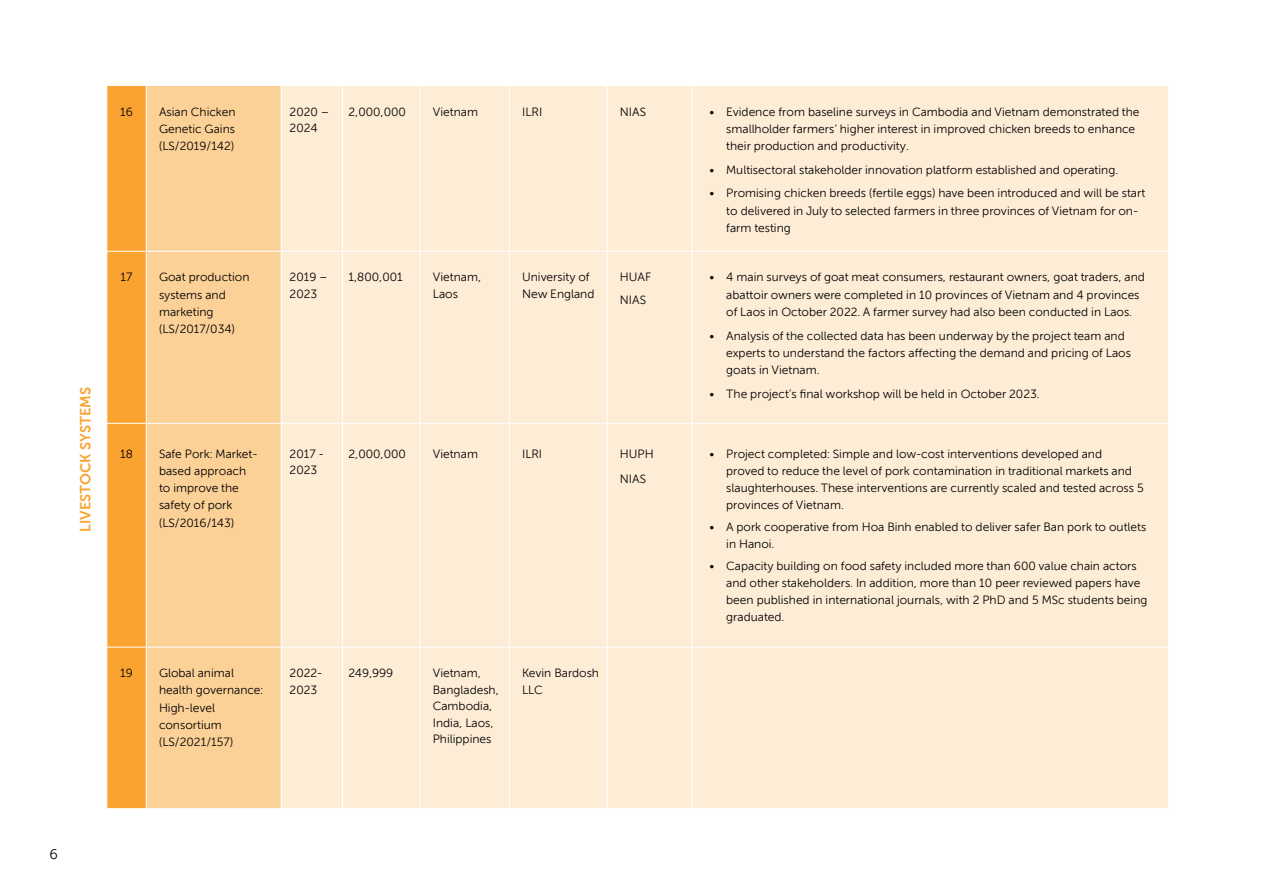
<style>
.page{position:relative;width:1263px;height:893px;background:#fff}
.page>*{position:absolute;margin:0;border:0;box-sizing:border-box;transform-origin:0 0}
.t1{font:700 14.55px "SVN Museo Sans";color:#faa331}
.t2{font:14.25px "SVN Museo Sans";color:#000}
.t3{font:12px/17.2px "SVN Museo Sans";color:#000}
</style>
<div class="page">
<div style="left:107px;top:86px;width:39px;height:722px;background:#faa331"></div>
<div style="left:147px;top:86px;width:134px;height:722px;background:#fcd198"></div>
<div style="left:282px;top:86px;width:886px;height:722px;background:#feedd6"></div>
<hr style="left:342px;top:86px;width:1px;height:165px;background:#fff">
<hr style="left:420px;top:86px;width:1px;height:165px;background:#fff">
<hr style="left:509px;top:86px;width:1px;height:165px;background:#fff">
<hr style="left:607px;top:86px;width:1px;height:165px;background:#fff">
<hr style="left:692px;top:86px;width:1px;height:165px;background:#fff">
<hr style="left:106px;top:251px;width:40px;height:1px;background:#fff">
<hr style="left:146px;top:251px;width:135px;height:1px;background:#fff">
<hr style="left:281px;top:251px;width:61px;height:1px;background:#fff">
<hr style="left:342px;top:251px;width:78px;height:1px;background:#fff">
<hr style="left:342px;top:252px;width:1px;height:171px;background:#fff">
<hr style="left:420px;top:251px;width:89px;height:1px;background:#fff">
<hr style="left:420px;top:252px;width:1px;height:171px;background:#fff">
<hr style="left:509px;top:251px;width:98px;height:1px;background:#fff">
<hr style="left:509px;top:252px;width:1px;height:171px;background:#fff">
<hr style="left:607px;top:251px;width:85px;height:1px;background:#fff">
<hr style="left:607px;top:252px;width:1px;height:171px;background:#fff">
<hr style="left:692px;top:251px;width:477px;height:1px;background:#fff">
<hr style="left:692px;top:252px;width:1px;height:171px;background:#fff">
<hr style="left:106px;top:423px;width:40px;height:1px;background:#fff">
<hr style="left:146px;top:423px;width:135px;height:1px;background:#fff">
<hr style="left:281px;top:423px;width:61px;height:1px;background:#fff">
<hr style="left:342px;top:423px;width:78px;height:1px;background:#fff">
<hr style="left:342px;top:424px;width:1px;height:223px;background:#fff">
<hr style="left:420px;top:423px;width:89px;height:1px;background:#fff">
<hr style="left:420px;top:424px;width:1px;height:223px;background:#fff">
<hr style="left:509px;top:423px;width:98px;height:1px;background:#fff">
<hr style="left:509px;top:424px;width:1px;height:223px;background:#fff">
<hr style="left:607px;top:423px;width:85px;height:1px;background:#fff">
<hr style="left:607px;top:424px;width:1px;height:223px;background:#fff">
<hr style="left:692px;top:423px;width:477px;height:1px;background:#fff">
<hr style="left:692px;top:424px;width:1px;height:223px;background:#fff">
<hr style="left:106px;top:647px;width:40px;height:1px;background:#fff">
<hr style="left:146px;top:647px;width:135px;height:1px;background:#fff">
<hr style="left:281px;top:647px;width:61px;height:1px;background:#fff">
<hr style="left:342px;top:647px;width:78px;height:1px;background:#fff">
<hr style="left:342px;top:647px;width:1px;height:161px;background:#fff">
<hr style="left:420px;top:647px;width:89px;height:1px;background:#fff">
<hr style="left:420px;top:647px;width:1px;height:161px;background:#fff">
<hr style="left:509px;top:647px;width:98px;height:1px;background:#fff">
<hr style="left:509px;top:647px;width:1px;height:161px;background:#fff">
<hr style="left:607px;top:647px;width:85px;height:1px;background:#fff">
<hr style="left:607px;top:647px;width:1px;height:161px;background:#fff">
<hr style="left:692px;top:647px;width:477px;height:1px;background:#fff">
<hr style="left:692px;top:647px;width:1px;height:161px;background:#fff">
<p class="t1" style="left:75px;top:532px;width:146px;rotate:-90deg">LIVESTOCK SYSTEMS</p>
<p class="t3" style="left:120px;top:102px;width:14px">16</p>
<p class="t3" style="left:159px;top:102px;width:78px;text-align:justify">Asian Chicken Genetic Gains (LS/2019/142)</p>
<p class="t3" style="left:290px;top:102px;width:41px;line-height:16.5px">2020 –<br>2024</p>
<p class="t3" style="left:348px;top:102px;width:59px">2,000,000</p>
<p class="t3" style="left:433px;top:102px;width:47px">Vietnam</p>
<p class="t3" style="left:522px;top:102px;width:22px">ILRI</p>
<p class="t3" style="left:620px;top:102px;width:28px">NIAS</p>
<p class="t3" style="left:726px;top:102px;width:415px;text-indent:-17px">• Evidence from baseline surveys in Cambodia and Vietnam demonstrated the smallholder farmers’ higher interest in improved chicken breeds to enhance their production and productivity.</p>
<p class="t3" style="left:709px;top:160px;width:410px">• Multisectoral stakeholder innovation platform established and operating.</p>
<p class="t3" style="left:726px;top:184px;width:421px;text-indent:-17px">• Promising chicken breeds (fertile eggs) have been introduced and will be start to delivered in July to selected farmers in three provinces of Vietnam for on&shy;farm testing</p>
<p class="t3" style="left:121px;top:268px;width:13px">17</p>
<p class="t3" style="left:159px;top:268px;width:92px">Goat production systems and marketing (LS/2017/034)</p>
<p class="t3" style="left:290px;top:268px;width:39px;line-height:16.5px">2019 –<br>2023</p>
<p class="t3" style="left:348px;top:268px;width:56px">1,800,001</p>
<p class="t3" style="left:433px;top:268px;width:50px;line-height:16.5px">Vietnam,<br>Laos</p>
<p class="t3" style="left:522px;top:268px;width:74px;line-height:16.5px">University of<br>New England</p>
<p class="t3" style="left:620px;top:265px;width:33px;line-height:22.5px">HUAF<br>NIAS</p>
<p class="t3" style="left:726px;top:268px;width:420px;text-indent:-17px">• 4 main surveys of goat meat consumers, restaurant owners, goat traders, and abattoir owners were completed in 10 provinces of Vietnam and 4 provinces of Laos in October 2022. A farmer survey had also been conducted in Laos.</p>
<p class="t3" style="left:726px;top:326px;width:406px;text-indent:-17px">• Analysis of the collected data has been underway by the project team and experts to understand the factors affecting the demand and pricing of Laos goats in Vietnam.</p>
<p class="t3" style="left:709px;top:384px;width:332px">• The project’s final workshop will be held in October 2023.</p>
<p class="t3" style="left:120px;top:444px;width:14px">18</p>
<p class="t3" style="left:159px;top:444px;width:100px">Safe Pork: Market&shy;based approach to improve the safety of pork (LS/2016/143)</p>
<p class="t3" style="left:290px;top:444px;width:36px;line-height:16.5px">2017 -<br>2023</p>
<p class="t3" style="left:348px;top:444px;width:59px">2,000,000</p>
<p class="t3" style="left:433px;top:444px;width:47px">Vietnam</p>
<p class="t3" style="left:522px;top:444px;width:22px">ILRI</p>
<p class="t3" style="left:620px;top:440px;width:35px;line-height:24.9px">HUPH<br>NIAS</p>
<p class="t3" style="left:726px;top:444px;width:419px;text-indent:-17px">• Project completed: Simple and low-cost interventions developed and<br>proved to reduce the level of pork contamination in traditional markets and slaughterhouses. These interventions are currently scaled and tested across 5 provinces of Vietnam.</p>
<p class="t3" style="left:726px;top:517px;width:421px;text-indent:-17px">• A pork cooperative from Hoa Binh enabled to deliver safer Ban pork to outlets in Hanoi.</p>
<p class="t3" style="left:726px;top:556px;width:423px;text-indent:-17px">• Capacity building on food safety included more than 600 value chain actors and other stakeholders. In addition, more than 10 peer reviewed papers have been published in international journals, with 2 PhD and 5 MSc students being graduated.</p>
<p class="t3" style="left:120px;top:663px;width:14px">19</p>
<p class="t3" style="left:159px;top:663px;width:106px">Global animal health governance:<br>High-level consortium (LS/2021/157)</p>
<p class="t3" style="left:290px;top:664px;width:34px;line-height:16.5px">2022-<br>2023</p>
<p class="t3" style="left:348px;top:663px;width:46px">249,999</p>
<p class="t3" style="left:433px;top:664px;width:68px;line-height:16.5px">Vietnam,<br>Bangladesh,<br>Cambodia,<br>India, Laos,<br>Philippines</p>
<p class="t3" style="left:522px;top:664px;width:78px;line-height:16.5px">Kevin Bardosh<br>LLC</p>
<p class="t2" style="left:50px;top:844px;width:10px">6</p>
</div>
